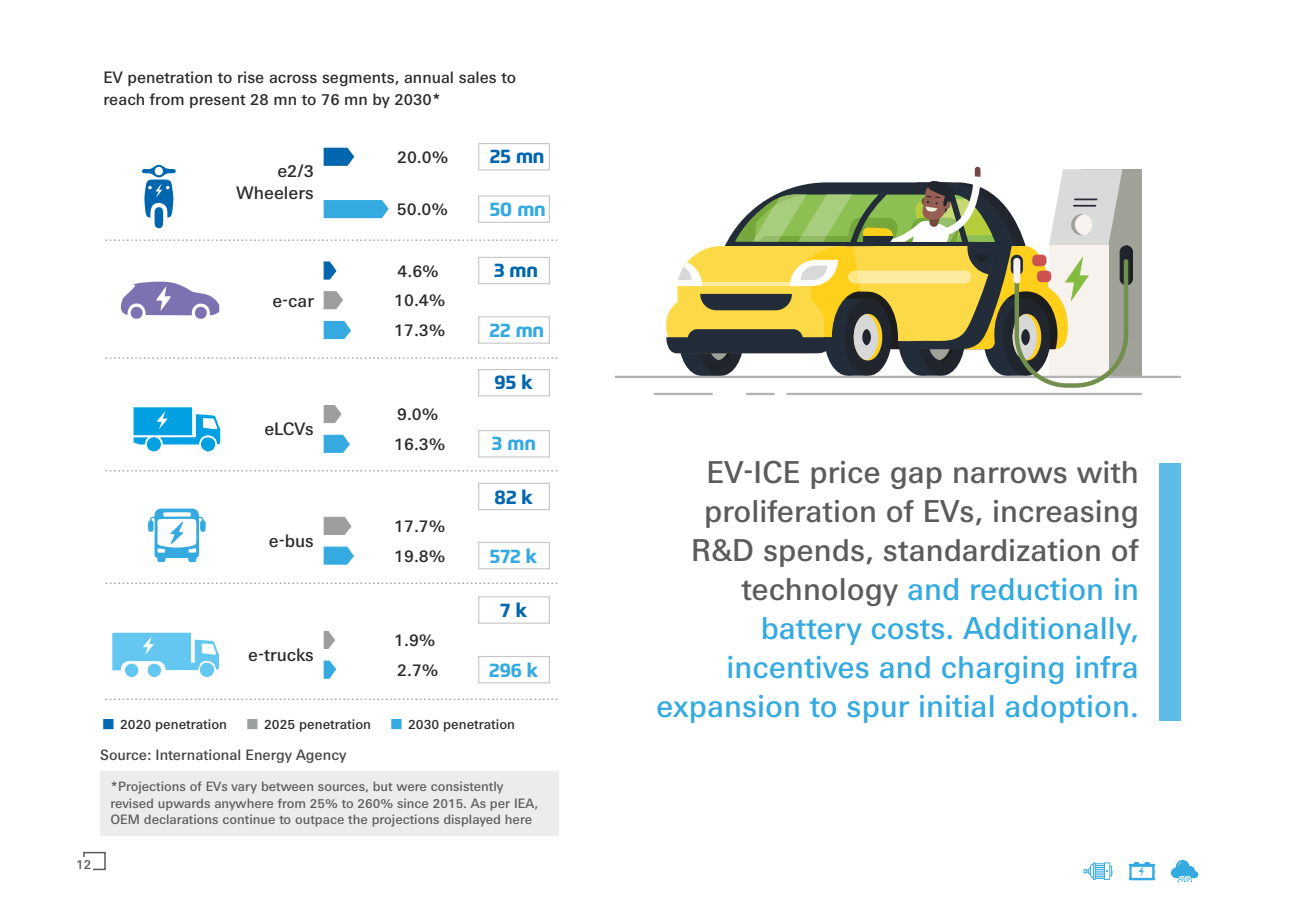
<style>
.page{position:relative;width:1289px;height:906px;background:#fff}
.page>*{position:absolute;margin:0;border:0;box-sizing:border-box;transform-origin:0 0}
.t1{font:500 31.5px/39px "ZF Sans";color:#34aae1;text-align:right}
.t2{font:700 19.5px "Prometo";letter-spacing:-.005em;color:#34aae1}
.t3{font:700 19.5px "Prometo";letter-spacing:-.005em;color:#0066b0}
.t4{font:500 18px/21.9px "ZF Sans";color:#2b2a29;text-align:right}
.t5{font:500 17.55px "ZF Sans";color:#2b2a29}
.t6{font:500 16.5px/22.2px "ZF Sans";color:#2b2a29}
.t7{font:500 15px "ZF Sans";color:#434242}
.t8{font:500 13.8px "ZF Sans";color:#2b2a29}
.t9{font:500 13.5px/16.5px "ZF Sans";color:#5b5b5b}
.s1{color:#5b5b5b}
</style>
<div class="page">
<div style="left:103px;top:719px;width:10px;height:10px;background:#0066b0;border:1px solid #0066b0"></div>
<div style="left:247px;top:719px;width:10px;height:10px;background:#9d9e9e;border:1px solid #9d9e9e"></div>
<div style="left:391px;top:719px;width:10px;height:10px;background:#34aae1;border:1px solid #34aae1"></div>
<svg style="left:323px;top:200px;width:66px;height:19px"></svg>
<svg style="left:323px;top:434px;width:27px;height:19px"></svg>
<svg style="left:323px;top:405px;width:19px;height:19px"></svg>
<svg style="left:323px;top:546px;width:31px;height:19px"></svg>
<svg style="left:323px;top:516px;width:29px;height:19px"></svg>
<svg style="left:323px;top:660px;width:14px;height:19px"></svg>
<svg style="left:323px;top:630px;width:12px;height:19px"></svg>
<svg style="left:323px;top:147px;width:32px;height:19px"></svg>
<svg style="left:323px;top:320px;width:28px;height:19px"></svg>
<svg style="left:323px;top:291px;width:20px;height:19px"></svg>
<svg style="left:323px;top:261px;width:14px;height:19px"></svg>
<svg style="left:105px;top:240px;width:452px;height:1px"></svg>
<div style="left:478px;top:143px;width:72px;height:27px;border:1px solid #c5c6c6"></div>
<div style="left:478px;top:195px;width:72px;height:28px;border:1px solid #c5c6c6"></div>
<div style="left:478px;top:257px;width:72px;height:27px;border:1px solid #c5c6c6"></div>
<div style="left:478px;top:316px;width:72px;height:28px;border:1px solid #c5c6c6"></div>
<svg style="left:105px;top:358px;width:452px;height:1px"></svg>
<div style="left:478px;top:430px;width:72px;height:27px;border:1px solid #c5c6c6"></div>
<svg style="left:105px;top:470px;width:452px;height:1px"></svg>
<svg style="left:105px;top:583px;width:452px;height:1px"></svg>
<div style="left:478px;top:542px;width:72px;height:27px;border:1px solid #c5c6c6"></div>
<div style="left:478px;top:656px;width:72px;height:27px;border:1px solid #c5c6c6"></div>
<svg style="left:105px;top:699px;width:452px;height:1px"></svg>
<div style="left:1158px;top:464px;width:22px;height:257px;background:#5cbbe7"></div>
<div style="left:100px;top:771px;width:458px;height:64px;background:#ebecec"></div>
<div style="left:1081px;top:169px;width:60px;height:208px;background:#a0a198"></div>
<hr style="left:614px;top:376px;width:566px;height:2px;background:#b2b3b3">
<hr style="left:786px;top:393px;width:356px;height:2px;background:#b2b3b3">
<hr style="left:745px;top:393px;width:29px;height:2px;background:#b2b3b3">
<hr style="left:653px;top:393px;width:60px;height:2px;background:#b2b3b3">
<svg style="left:666px;top:167px;width:466px;height:221px"></svg>
<svg style="left:1010px;top:255px;width:12px;height:20px"></svg>
<div style="left:1013px;top:258px;width:7px;height:25px;background:#f7f2ed;border-radius:3px"></div>
<svg style="left:142px;top:164px;width:34px;height:65px"></svg>
<svg style="left:121px;top:282px;width:98px;height:37px"></svg>
<svg style="left:148px;top:508px;width:58px;height:54px"></svg>
<svg style="left:133px;top:407px;width:87px;height:44px"></svg>
<div style="left:478px;top:369px;width:72px;height:27px;border:1px solid #c5c6c6"></div>
<div style="left:478px;top:483px;width:72px;height:27px;border:1px solid #c5c6c6"></div>
<div style="left:478px;top:596px;width:72px;height:27px;border:1px solid #c5c6c6"></div>
<svg style="left:112px;top:633px;width:107px;height:37px"></svg>
<div style="left:200px;top:662px;width:14px;height:15px;background:#63c7f2;border-radius:50%"></div>
<div style="left:147px;top:663px;width:15px;height:14px;background:#63c7f2;border:1px solid #fefefe;border-radius:50%"></div>
<div style="left:124px;top:663px;width:15px;height:14px;background:#63c7f2;border:1px solid #fefefe;border-radius:50%"></div>
<div style="left:83px;top:852px;width:23px;height:18px;border:2px solid #5b5b5b"></div>
<div style="left:81px;top:857px;width:12px;height:16px;background:#fefefe"></div>
<svg style="left:1083px;top:862px;width:29px;height:18px"></svg>
<svg style="left:1128px;top:862px;width:27px;height:18px"></svg>
<svg style="left:1171px;top:859px;width:27px;height:23px"></svg>
<p class="t6" style="left:104px;top:68px;width:414px">EV penetration to rise across segments, annual sales to reach from present 28 mn to 76 mn by 2030*</p>
<p class="t4" style="left:236px;top:162px;width:79px">e2/3<br>Wheelers</p>
<p class="t5" style="left:397px;top:151px;width:53px">20.0%</p>
<p class="t5" style="left:397px;top:203px;width:53px">50.0%</p>
<p class="t3" style="left:490px;top:148px;width:56px">25 mn</p>
<p class="t2" style="left:489px;top:201px;width:58px">50 mn</p>
<p class="t4" style="left:272px;top:292px;width:43px">e-car</p>
<p class="t4" style="left:264px;top:421px;width:51px">eLCVs</p>
<p class="t4" style="left:269px;top:532px;width:47px">e-bus</p>
<p class="t4" style="left:248px;top:646px;width:67px">e-trucks</p>
<p class="t5" style="left:397px;top:264px;width:43px">4.6%</p>
<p class="t5" style="left:394px;top:294px;width:53px">10.4%</p>
<p class="t5" style="left:394px;top:324px;width:53px">17.3%</p>
<p class="t5" style="left:397px;top:408px;width:43px">9.0%</p>
<p class="t5" style="left:394px;top:437px;width:53px">16.3%</p>
<p class="t5" style="left:394px;top:519px;width:53px">17.7%</p>
<p class="t5" style="left:394px;top:549px;width:53px">19.8%</p>
<p class="t5" style="left:394px;top:634px;width:43px">1.9%</p>
<p class="t5" style="left:397px;top:663px;width:43px">2.7%</p>
<p class="t3" style="left:494px;top:262px;width:46px">3 mn</p>
<p class="t2" style="left:489px;top:322px;width:56px">22 mn</p>
<p class="t3" style="left:494px;top:374px;width:40px">95 k</p>
<p class="t2" style="left:492px;top:435px;width:46px">3 mn</p>
<p class="t3" style="left:494px;top:489px;width:40px">82 k</p>
<p class="t2" style="left:490px;top:548px;width:49px">572 k</p>
<p class="t3" style="left:500px;top:602px;width:28px">7 k</p>
<p class="t2" style="left:489px;top:662px;width:51px">296 k</p>
<p class="t8" style="left:120px;top:719px;width:108px">2020 penetration</p>
<p class="t8" style="left:264px;top:719px;width:108px">2025 penetration</p>
<p class="t8" style="left:408px;top:719px;width:108px">2030 penetration</p>
<p class="t7" style="left:100px;top:749px;width:248px">Source: International Energy Agency</p>
<p class="t9" style="left:110px;top:780px;width:429px">*Projections of EVs vary between sources, but were consistently revised upwards anywhere from 25% to 260% since 2015. As per IEA,<br>OEM declarations continue to outpace the projections displayed here</p>
<p class="t9" style="left:76px;top:858px;width:17px">12</p>
<p class="t1" style="left:656px;top:457px;width:484px"><span class="s1">EV-ICE price gap narrows with proliferation of EVs, increasing<br>R&amp;D spends, standardization of technology</span> and reduction in battery costs. Additionally, incentives and charging infra expansion to spur initial adoption.</p>
</div>
